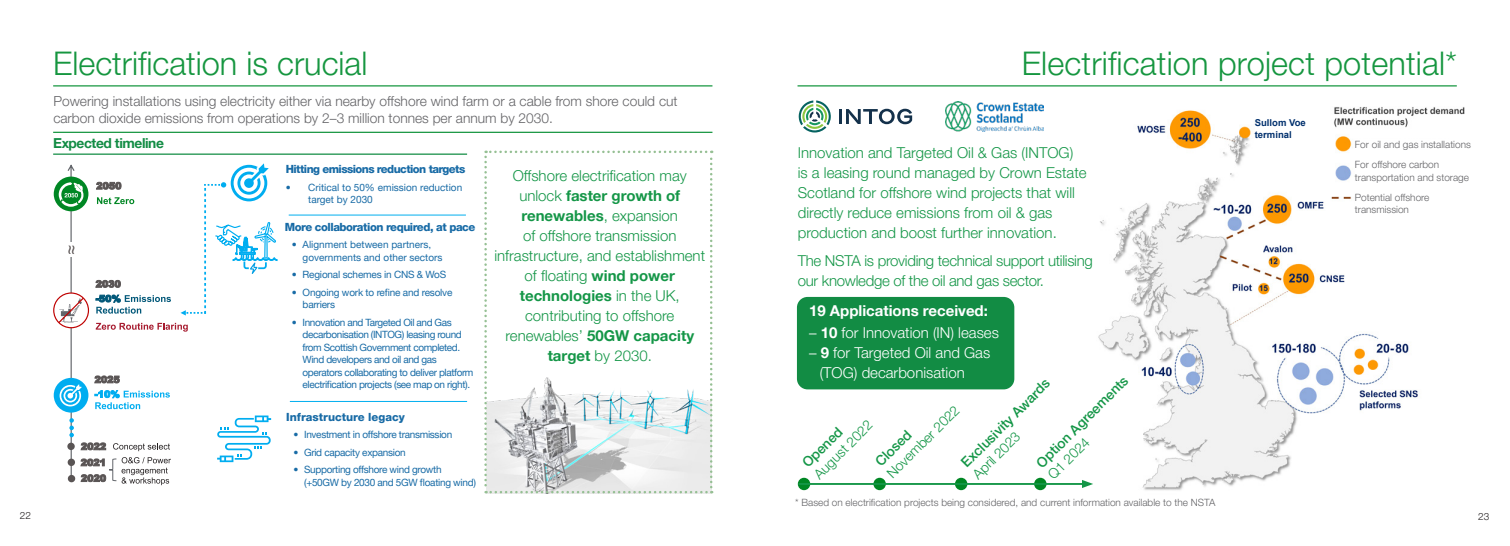
<style>
.page{position:relative;width:1510px;height:546px;background:#fff}
.page>*{position:absolute;margin:0;border:0;box-sizing:border-box;transform-origin:0 0}
.Section_Header_Right{font:300 32.5px "Helvetica Neue LT Pro";letter-spacing:.005em;color:#169640}
.Section_Header_Left{font:300 32.5px "Helvetica Neue LT Pro";color:#169640}
.Body_9pt{font:300 15px/20px "Helvetica Neue LT Pro";color:#149647;text-align:center}
.Body_9pt-2{font:300 15px/20px "Helvetica Neue LT Pro";letter-spacing:-.02em;color:#149647}
.Body_9pt-3{font:300 15px/20px "Helvetica Neue LT Pro";color:#fff}
.Body_9pt-4{font:700 15px "Helvetica Neue LT Pro";color:#fff}
.Body_9pt-5{font:300 13.75px/17.5px "Helvetica Neue LT Pro";color:#636366}
.Body_9pt-6{font:500 13.75px/16.5px "Helvetica Neue LT Pro";color:#149647}
.Body_9pt-7{font:300 13.75px/16.5px "Helvetica Neue LT Pro";color:#149647}
.Paragraph_Style_3{font:700 13.75px "Helvetica Neue LT Pro";letter-spacing:-.03em;color:#128c44}
.Body_9pt-8{font:800 11.25px "Helvetica Neue LT Pro";letter-spacing:-.04em;color:#186ba6}
.Body_9pt-9{font:800 11.25px "Helvetica Neue LT Pro";color:#186ba6}
.Body_9pt-10{font:10px/12.5px "Helvetica Neue LT Pro";letter-spacing:-.03em;color:#186ba6}
.Body_9pt-11{font:300 10px/12.5px "Helvetica Neue LT Pro";color:#636366}
.Body_9pt-12{font:10px/12.5px "Helvetica Neue LT Pro";color:#186ba6}
.t1{font:300 10px "Helvetica Neue LT Pro";color:#231f20}
.t2{font:700 9.5px/12.5px "Arial";color:#00306d}
.s1{font-weight:700}
.s2{font-weight:500}
.s3{font-weight:300}
</style>
<div class="page">
<img style="left:1098px;top:107px;width:367px;height:383px">
<svg style="left:484px;top:151px;width:228px;height:342px"></svg>
<hr style="left:53px;top:85px;width:659px;height:1px;background:#169640">
<hr style="left:53px;top:132px;width:659px;height:1px;background:#169640">
<hr style="left:797px;top:85px;width:659px;height:1px;background:#169640">
<hr style="left:53px;top:153px;width:414px;height:2px;background:#128c44">
<hr style="left:289px;top:215px;width:177px;height:1px;background:#00aeef">
<hr style="left:290px;top:401px;width:177px;height:1px;background:#00aeef">
<div style="left:54px;top:176px;width:34px;height:35px;background:#008724;border-radius:50%"></div>
<div style="left:53px;top:292px;width:36px;height:36px;border:1px solid #bf0000;border-radius:50%"></div>
<div style="left:54px;top:378px;width:34px;height:34px;background:#00adf0;border-radius:50%"></div>
<svg style="left:57px;top:131px;width:220px;height:354px"></svg>
<svg style="left:798px;top:100px;width:33px;height:32px"></svg>
<hr style="left:839px;top:109px;width:3px;height:15px;background:#14314b">
<svg style="left:846px;top:109px;width:66px;height:15px"></svg>
<img style="left:945px;top:101px;width:98px;height:31px">
<div style="left:797px;top:297px;width:217px;height:92px;background:#128c44;border-radius:11px"></div>
<svg style="left:873px;top:477px;width:13px;height:13px"></svg>
<div style="left:1034px;top:477px;width:12px;height:13px;background:#008724;border-radius:50%"></div>
<div style="left:955px;top:477px;width:12px;height:13px;background:#008724;border-radius:50%"></div>
<div style="left:798px;top:477px;width:12px;height:13px;background:#008724;border-radius:50%"></div>
<hr style="left:798px;top:483px;width:287px;height:2px;background:#149647">
<svg style="left:1082px;top:480px;width:11px;height:8px"></svg>
<div style="left:1354px;top:139px;width:118px;height:89px;background:#fff"></div>
<div style="left:1254px;top:118px;width:55px;height:26px;background:#fff"></div>
<h1 class="Section_Header_Left" style="left:53px;top:43px;width:316px">Electrification is crucial</h1>
<p class="Body_9pt-5" style="left:53px;top:92px;width:626px">Powering installations using electricity either via nearby offshore wind farm or a cable from shore could cut carbon dioxide emissions from operations by 2–3 million tonnes per annum by 2030.</p>
<h2 class="Paragraph_Style_3" style="left:53px;top:135px;width:112px">Expected timeline</h2>
<p class="Body_9pt-8" style="left:286px;top:162px;width:181px">Hitting emissions reduction targets</p>
<p class="Body_9pt-12" style="left:308px;top:181px;width:155px;text-indent:-22px">• Critical to 50% emission reduction target by 2030</p>
<p class="Body_9pt-8" style="left:285px;top:220px;width:192px">More collaboration required, at pace</p>
<p class="Body_9pt-12" style="left:303px;top:238px;width:141px;text-indent:-11px">• Alignment between partners, governments and other sectors</p>
<p class="Body_9pt-10" style="left:292px;top:268px;width:156px">• Regional schemes in CNS &amp; WoS</p>
<p class="Body_9pt-10" style="left:303px;top:286px;width:151px;text-indent:-11px">• Ongoing work to refine and resolve barriers</p>
<p class="Body_9pt-10" style="left:303px;top:316px;width:172px;text-indent:-11px">• Innovation and Targeted Oil and Gas decarbonisation (INTOG) leasing round from Scottish Government completed.<br>Wind developers and oil and gas operators collaborating to deliver platform electrification projects (see map on right).</p>
<p class="Body_9pt-9" style="left:286px;top:410px;width:120px">Infrastructure legacy</p>
<p class="Body_9pt-10" style="left:293px;top:428px;width:160px">• Investment in offshore transmission</p>
<p class="Body_9pt-10" style="left:293px;top:446px;width:114px">• Grid capacity expansion</p>
<p class="Body_9pt-10" style="left:304px;top:463px;width:173px;text-indent:-11px">• Supporting offshore wind growth (+50GW by 2030 and 5GW floating wind)</p>
<p class="Body_9pt" style="left:494px;top:165px;width:212px">Offshore electrification may unlock <span class="s1">faster growth of renewables</span>, expansion<br>of offshore transmission infrastructure, and establishment of floating <span class="s1">wind power technologies</span> in the UK, contributing to offshore renewables’ <span class="s1">50GW capacity target</span> by 2030.</p>
<h1 class="Section_Header_Right" style="left:1021px;top:43px;width:436px">Electrification project potential*</h1>
<p class="Body_9pt" style="left:798px;top:142px;width:290px;text-align:left">Innovation and Targeted Oil &amp; Gas (INTOG) is a leasing round managed by Crown Estate Scotland for offshore wind projects that will directly reduce emissions from oil &amp; gas production and boost further innovation.</p>
<p class="Body_9pt-2" style="left:798px;top:250px;width:296px">The NSTA is providing technical support utilising our knowledge of the oil and gas sector.</p>
<p class="Body_9pt-4" style="left:809px;top:301px;width:180px">19 Applications received:</p>
<p class="Body_9pt-3" style="left:809px;top:322px;width:191px">– <span class="s1">10</span> for Innovation (IN) leases</p>
<p class="Body_9pt-3" style="left:819px;top:342px;width:172px;text-indent:-11px">– <span class="s1">9</span> for Targeted Oil and Gas (TOG) decarbonisation</p>
<p class="Body_9pt-7" style="left:798px;top:459px;width:78px;rotate:-45deg"><span class="s2">Opened<br></span>August 2022</p>
<p class="Body_9pt-6" style="left:1032px;top:459px;width:125px;rotate:-45deg">Option Agreements<br><span class="s3">Q1 2024</span></p>
<p class="Body_9pt-11" style="left:795px;top:496px;width:422px">* Based on electrification projects being considered, and current information available to the NSTA</p>
<p class="Body_9pt-6" style="left:957px;top:459px;width:120px;rotate:-45deg">Exclusivity Awards<br><span class="s3">April 2023</span></p>
<p class="Body_9pt-7" style="left:871px;top:458px;width:98px;rotate:-45deg"><span class="s2">Closed<br></span>November 2022</p>
<p class="t2" style="left:1254px;top:116px;width:53px">Sullom Voe terminal</p>
<p class="Body_9pt-11" style="left:1354px;top:138px;width:117px">For oil and gas installations</p>
<p class="Body_9pt-11" style="left:1354px;top:158px;width:116px">For offshore carbon transportation and storage</p>
<p class="Body_9pt-11" style="left:1354px;top:191px;width:76px">Potential offshore transmission</p>
<p class="t1" style="left:20px;top:509px;width:13px">22</p>
<p class="t1" style="left:1478px;top:510px;width:13px">23</p>
</div>
